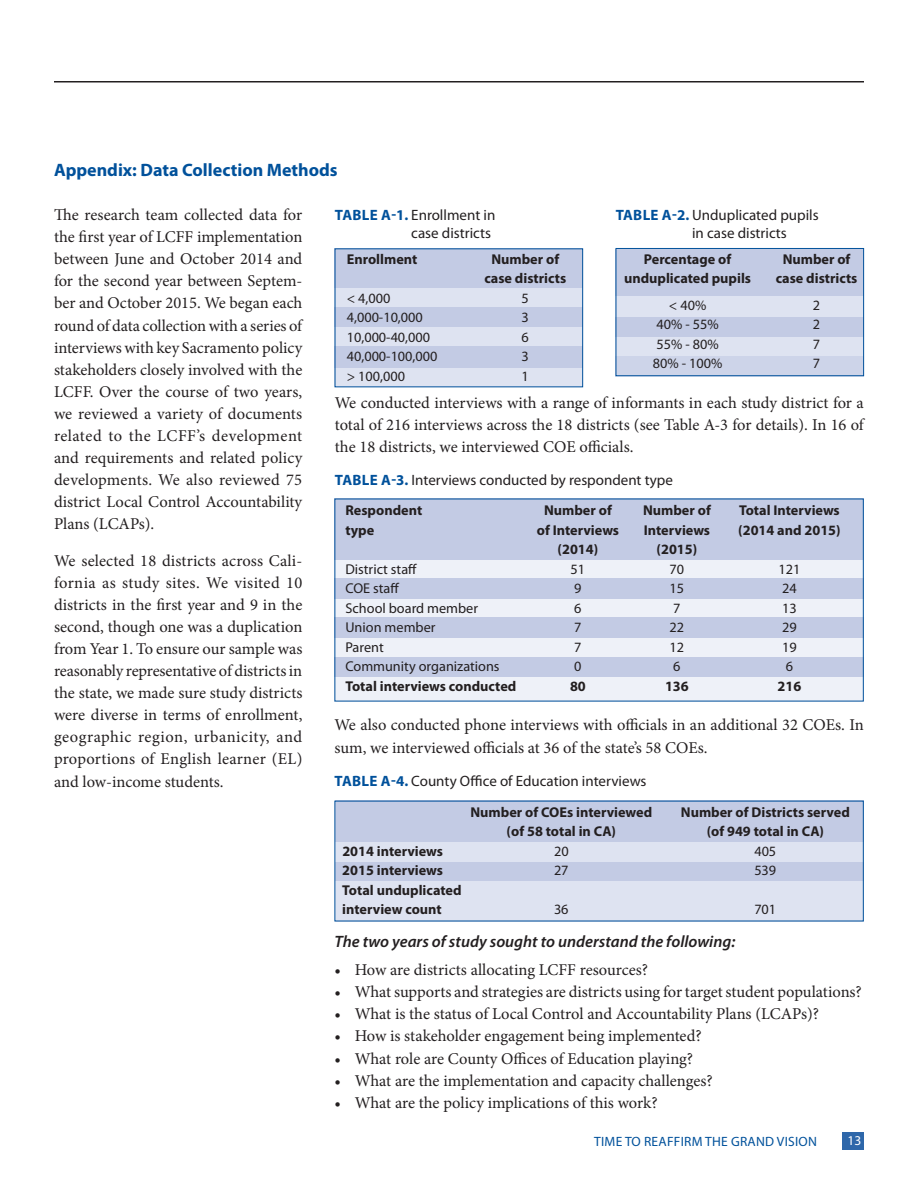
<style>
.page{position:relative;width:918px;height:1188px;background:#fff}
.page>*{position:absolute;margin:0;border:0;box-sizing:border-box;transform-origin:0 0}
.t1{font:700 18px "Myriad Pro";color:#01519b}
.t2{font:16.5px/22px "Minion Pro";color:#231f20;text-align:justify}
.t3{font:italic 600 16.5px "Myriad Pro";color:#231f20}
.t4{font:15px/18px "Myriad Pro";color:#231f20}
.t5{font:700 14.25px/19.5px "Myriad Pro";color:#231f20;text-align:center}
.t6{font:14.25px "Myriad Pro";color:#231f20}
.t7{font:13.5px "Myriad Pro";letter-spacing:.02em;color:#01519b}
.t8{font:13.5px "Myriad Pro";color:#fff}
.s1{font-weight:700;color:#01519b}
</style>
<div class="page">
<div style="left:616px;top:249px;width:248px;height:127px;background:#dee3f1"></div>
<div style="left:616px;top:356px;width:248px;height:20px;background:#cdd4e9"></div>
<div style="left:335px;top:801px;width:529px;height:120px;background:#dee3f1"></div>
<div style="left:335px;top:801px;width:529px;height:41px;background:#c3cbe4"></div>
<div style="left:335px;top:862px;width:529px;height:18px;background:#c3cbe4"></div>
<div style="left:335px;top:499px;width:529px;height:202px;background:#eef1f8"></div>
<div style="left:335px;top:499px;width:529px;height:61px;background:#c3cbe4"></div>
<div style="left:335px;top:578px;width:529px;height:20px;background:#c3cbe4"></div>
<div style="left:335px;top:618px;width:529px;height:20px;background:#c3cbe4"></div>
<div style="left:335px;top:657px;width:529px;height:20px;background:#c3cbe4"></div>
<div style="left:616px;top:249px;width:248px;height:46px;background:#c3cbe4"></div>
<div style="left:616px;top:317px;width:248px;height:20px;background:#c3cbe4"></div>
<div style="left:335px;top:248px;width:248px;height:139px;background:#dee3f1"></div>
<div style="left:335px;top:248px;width:248px;height:40px;background:#c3cbe4"></div>
<div style="left:335px;top:308px;width:248px;height:19px;background:#c3cbe4"></div>
<div style="left:335px;top:347px;width:248px;height:21px;background:#c3cbe4"></div>
<div style="left:616px;top:248px;width:248px;height:128px;border:1px solid #01519b"></div>
<div style="left:843px;top:1133px;width:21px;height:17px;background:#2e67aa"></div>
<hr style="left:54px;top:81px;width:810px;height:1px;background:#231f20">
<p class="t1" style="left:54px;top:159px;width:285px">Appendix: Data Collection Methods</p>
<p class="t2" style="left:54px;top:204px;width:250px">The research team collected data for the first year of LCFF implementation between June and October 2014 and for the second year between Septem&shy;ber and October 2015. We began each round of data collection with a series of interviews with key Sacramento policy stakeholders closely involved with the LCFF. Over the course of two years, we reviewed a variety of documents related to the LCFF’s development and requirements and related policy developments. We also reviewed 75 district Local Control Accountability Plans (LCAPs).</p>
<p class="t2" style="left:54px;top:550px;width:250px">We selected 18 districts across Cali&shy;fornia as study sites. We visited 10 districts in the first year and 9 in the second, though one was a duplication from Year 1. To ensure our sample was reasonably representative of districts in the state, we made sure study districts were diverse in terms of enrollment, geographic region, urbanicity, and proportions of English learner (EL) and low-income students.</p>
<p class="t4" style="left:692px;top:206px;width:128px;text-indent:-76px"><span class="s1">Table A-2.</span> Unduplicated pupils in case districts</p>
<p class="t5" style="left:644px;top:249px;width:89px">Percentage of</p>
<p class="t5" style="left:783px;top:249px;width:69px">Number of</p>
<p class="t5" style="left:624px;top:269px;width:129px">unduplicated pupils</p>
<p class="t5" style="left:776px;top:269px;width:83px">case districts</p>
<p class="t6" style="left:669px;top:297px;width:39px">&lt; 40%</p>
<p class="t6" style="left:813px;top:297px;width:9px">2</p>
<p class="t6" style="left:656px;top:316px;width:64px">40% - 55%</p>
<p class="t6" style="left:813px;top:316px;width:9px">2</p>
<p class="t6" style="left:656px;top:336px;width:64px">55% - 80%</p>
<p class="t6" style="left:813px;top:336px;width:9px">7</p>
<p class="t6" style="left:653px;top:355px;width:71px">80% - 100%</p>
<p class="t6" style="left:813px;top:355px;width:9px">7</p>
<p class="t4" style="left:335px;top:206px;width:162px;text-align:right"><span class="s1">Table A-1.</span> Enrollment in case districts</p>
<p class="t5" style="left:347px;top:249px;width:72px">Enrollment</p>
<p class="t5" style="left:484px;top:249px;width:83px">Number of case districts</p>
<p class="t6" style="left:347px;top:290px;width:45px">&lt; 4,000</p>
<p class="t6" style="left:522px;top:290px;width:9px">5</p>
<p class="t6" style="left:347px;top:310px;width:78px">4,000-10,000</p>
<p class="t6" style="left:522px;top:310px;width:9px">3</p>
<p class="t6" style="left:347px;top:329px;width:85px">10,000-40,000</p>
<p class="t6" style="left:522px;top:329px;width:9px">6</p>
<p class="t6" style="left:347px;top:349px;width:92px">40,000-100,000</p>
<p class="t6" style="left:522px;top:349px;width:9px">3</p>
<p class="t6" style="left:347px;top:368px;width:60px">&gt; 100,000</p>
<p class="t6" style="left:522px;top:368px;width:9px">1</p>
<p class="t2" style="left:335px;top:392px;width:531px">We conducted interviews with a range of informants in each study district for a total of 216 interviews across the 18 districts (see Table A-3 for details). In 16 of the 18 districts, we interviewed COE officials.</p>
<p class="t4" style="left:335px;top:472px;width:340px"><span class="s1">Table A-3.</span> Interviews conducted by respondent type</p>
<p class="t5" style="left:345px;top:501px;width:78px">Respondent</p>
<p class="t5" style="left:544px;top:501px;width:69px">Number of</p>
<p class="t5" style="left:643px;top:501px;width:69px">Number of</p>
<p class="t5" style="left:739px;top:501px;width:102px">Total Interviews</p>
<p class="t5" style="left:345px;top:520px;width:30px">type</p>
<p class="t5" style="left:537px;top:520px;width:84px">of Interviews</p>
<p class="t5" style="left:644px;top:520px;width:68px">Interviews</p>
<p class="t5" style="left:738px;top:520px;width:104px">(2014 and 2015)</p>
<p class="t5" style="left:558px;top:540px;width:42px">(2014)</p>
<p class="t5" style="left:657px;top:540px;width:42px">(2015)</p>
<p class="t6" style="left:345px;top:561px;width:73px">District staff</p>
<p class="t6" style="left:571px;top:561px;width:16px">51</p>
<p class="t6" style="left:670px;top:561px;width:16px">70</p>
<p class="t6" style="left:778px;top:561px;width:23px">121</p>
<p class="t6" style="left:345px;top:581px;width:55px">COE staff</p>
<p class="t6" style="left:574px;top:581px;width:9px">9</p>
<p class="t6" style="left:670px;top:581px;width:16px">15</p>
<p class="t6" style="left:782px;top:581px;width:16px">24</p>
<p class="t6" style="left:345px;top:600px;width:134px">School board member</p>
<p class="t6" style="left:574px;top:600px;width:9px">6</p>
<p class="t6" style="left:673px;top:600px;width:9px">7</p>
<p class="t6" style="left:782px;top:600px;width:16px">13</p>
<p class="t6" style="left:345px;top:620px;width:92px">Union member</p>
<p class="t6" style="left:574px;top:620px;width:9px">7</p>
<p class="t6" style="left:670px;top:620px;width:16px">22</p>
<p class="t6" style="left:782px;top:620px;width:16px">29</p>
<p class="t6" style="left:345px;top:639px;width:40px">Parent</p>
<p class="t6" style="left:574px;top:639px;width:9px">7</p>
<p class="t6" style="left:670px;top:639px;width:16px">12</p>
<p class="t6" style="left:782px;top:639px;width:16px">19</p>
<p class="t6" style="left:345px;top:659px;width:156px">Community organizations</p>
<p class="t6" style="left:574px;top:659px;width:9px">0</p>
<p class="t6" style="left:673px;top:659px;width:9px">6</p>
<p class="t6" style="left:786px;top:659px;width:9px">6</p>
<p class="t5" style="left:345px;top:676px;width:172px">Total interviews conducted</p>
<p class="t5" style="left:570px;top:676px;width:17px">80</p>
<p class="t5" style="left:665px;top:676px;width:25px">136</p>
<p class="t5" style="left:778px;top:676px;width:25px">216</p>
<p class="t2" style="left:334px;top:714px;width:531px">We also conducted phone interviews with officials in an additional 32 COEs. In sum, we interviewed officials at 36 of the state’s 58 COEs.</p>
<p class="t4" style="left:335px;top:772px;width:313px"><span class="s1">Table A-4.</span> County Office of Education interviews</p>
<p class="t5" style="left:470px;top:802px;width:183px">Number of COEs interviewed</p>
<p class="t5" style="left:681px;top:802px;width:170px">Number of Districts served</p>
<p class="t5" style="left:507px;top:822px;width:111px">(of 58 total in CA)</p>
<p class="t5" style="left:707px;top:822px;width:119px">(of 949 total in CA)</p>
<p class="t5" style="left:342px;top:841px;width:102px">2014 interviews</p>
<p class="t6" style="left:554px;top:843px;width:16px">20</p>
<p class="t6" style="left:754px;top:843px;width:23px">405</p>
<p class="t5" style="left:342px;top:861px;width:102px">2015 interviews</p>
<p class="t6" style="left:554px;top:863px;width:16px">27</p>
<p class="t6" style="left:754px;top:863px;width:23px">539</p>
<p class="t5" style="left:342px;top:880px;width:121px;text-align:left">Total unduplicated interview count</p>
<p class="t6" style="left:554px;top:902px;width:16px">36</p>
<p class="t6" style="left:754px;top:902px;width:23px">701</p>
<p class="t3" style="left:334px;top:932px;width:402px">The two years of study sought to understand the following:</p>
<p class="t2" style="left:334px;top:959px;width:315px">• How are districts allocating LCFF resources?</p>
<p class="t2" style="left:334px;top:981px;width:529px">• What supports and strategies are districts using for target student populations?</p>
<p class="t2" style="left:334px;top:1003px;width:486px">• What is the status of Local Control and Accountability Plans (LCAPs)?</p>
<p class="t2" style="left:334px;top:1025px;width:369px">• How is stakeholder engagement being implemented?</p>
<p class="t2" style="left:334px;top:1047px;width:360px">• What role are County Offices of Education playing?</p>
<p class="t2" style="left:334px;top:1069px;width:380px">• What are the implementation and capacity challenges?</p>
<p class="t2" style="left:334px;top:1091px;width:325px">• What are the policy implications of this work?</p>
<p class="t7" style="left:594px;top:1134px;width:15px">Time</p>
<p class="t7" style="left:625px;top:1134px;width:35px">to Reaffirm</p>
<p class="t7" style="left:705px;top:1134px;width:9px">the</p>
<p class="t7" style="left:731px;top:1134px;width:19px">Grand</p>
<p class="t7" style="left:777px;top:1134px;width:15px">Vision</p>
<p class="t8" style="left:848px;top:1133px;width:15px">13</p>
</div>
